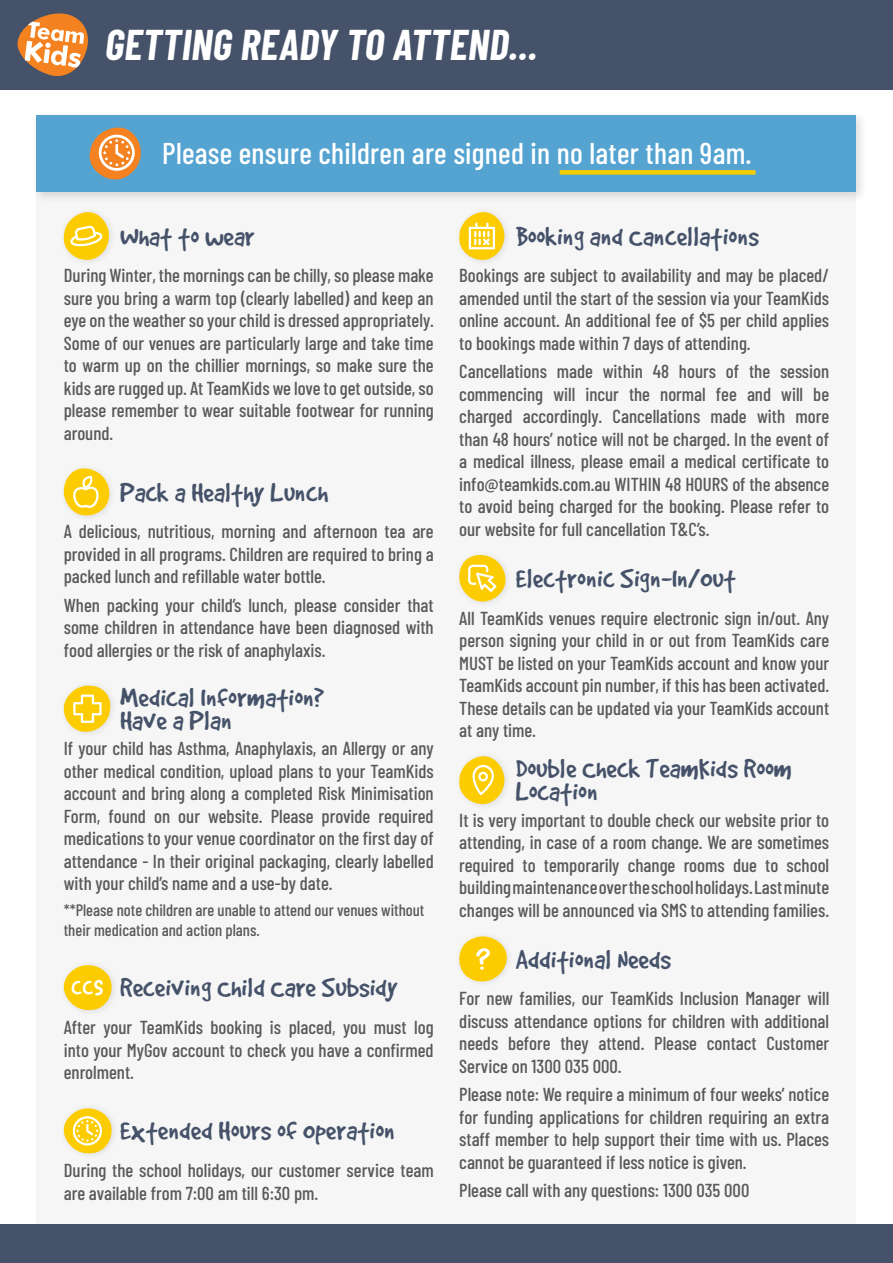
<style>
.page{position:relative;width:893px;height:1263px;background:#fff}
.page>*{position:absolute;margin:0;border:0;box-sizing:border-box;transform-origin:0 0}
.t1{font:italic 700 42px "Barlow Condensed";letter-spacing:.01em;color:#fff}
.t2{font:30px/22.5px "Good Dog";letter-spacing:.01em;color:#455269}
.t3{font:500 30px "Barlow Condensed";letter-spacing:.01em;color:#fff}
.t4{font:500 18.75px/22.5px "Barlow Condensed";color:#58595b;text-align:justify}
.t5{font:500 16.5px/19.8px "Barlow Condensed";color:#58595b}
</style>
<div class="page">
<div style="left:37px;top:135px;width:819px;height:1128px;background:#f6f6f6"></div>
<div style="left:0;top:1224px;width:893px;height:39px;background:#455269"></div>
<div style="left:0;top:0;width:893px;height:90px;background:#455269"></div>
<svg style="left:17px;top:13px;width:71px;height:63px"></svg>
<div style="left:31px;top:110px;width:837px;height:93px;background:#000;opacity:.13"></div>
<div style="left:37px;top:116px;width:819px;height:76px;background:#54a3d1"></div>
<svg style="left:90px;top:126px;width:53px;height:55px;background:#c79d72"></svg>
<svg style="left:459px;top:212px;width:47px;height:50px"></svg>
<svg style="left:63px;top:685px;width:49px;height:48px"></svg>
<svg style="left:63px;top:212px;width:48px;height:50px"></svg>
<svg style="left:459px;top:756px;width:47px;height:50px"></svg>
<svg style="left:63px;top:468px;width:48px;height:49px"></svg>
<svg style="left:459px;top:936px;width:50px;height:47px"></svg>
<svg style="left:459px;top:555px;width:48px;height:48px"></svg>
<svg style="left:63px;top:965px;width:51px;height:47px"></svg>
<svg style="left:63px;top:1108px;width:51px;height:47px"></svg>
<div style="left:560px;top:170px;width:195px;height:5px;background:#fccc00"></div>
<h1 class="t1" style="left:105px;top:15px;width:434px">GETTING READY TO ATTEND...</h1>
<h2 class="t3" style="left:162px;top:132px;width:591px">Please ensure children are signed in no later than 9am.</h2>
<h2 class="t2" style="left:120px;top:224px;width:136px">What to wear</h2>
<p class="t4" style="left:64px;top:263px;width:371px">During Winter, the mornings can be chilly, so please make sure you bring a warm top (clearly labelled) and keep an eye on the weather so your child is dressed appropriately.<br>Some of our venues are particularly large and take time to warm up on the chillier mornings, so make sure the kids are rugged up. At TeamKids we love to get outside, so please remember to wear suitable footwear for running around.</p>
<h2 class="t2" style="left:120px;top:480px;width:209px">Pack a Healthy Lunch</h2>
<p class="t4" style="left:64px;top:519px;width:371px">A delicious, nutritious, morning and afternoon tea are provided in all programs. Children are required to bring a packed lunch and refillable water bottle.</p>
<p class="t4" style="left:64px;top:592px;width:371px">When packing your child’s lunch, please consider that some children in attendance have been diagnosed with food allergies or the risk of anaphylaxis.</p>
<h2 class="t2" style="left:120px;top:686px;width:206px">Medical Information?<br>Have a Plan</h2>
<p class="t4" style="left:64px;top:736px;width:371px">If your child has Asthma, Anaphylaxis, an Allergy or any other medical condition, upload plans to your TeamKids account and bring along a completed Risk Minimisation Form, found on our website. Please provide required medications to your venue coordinator on the first day of attendance - In their original packaging, clearly labelled with your child’s name and a use-by date.</p>
<p class="t5" style="left:64px;top:899px;width:362px">**Please note children are unable to attend our venues without their medication and action plans.</p>
<h2 class="t2" style="left:120px;top:976px;width:279px">Receiving Child Care Subsidy</h2>
<p class="t4" style="left:64px;top:1015px;width:371px">After your TeamKids booking is placed, you must log into your MyGov account to check you have a confirmed enrolment.</p>
<h2 class="t2" style="left:120px;top:1119px;width:276px">Extended Hours of Operation</h2>
<p class="t4" style="left:64px;top:1158px;width:371px">During the school holidays, our customer service team are available from 7:00 am till 6:30 pm.</p>
<h2 class="t2" style="left:516px;top:224px;width:245px">Booking and Cancellations</h2>
<p class="t4" style="left:459px;top:263px;width:371px">Bookings are subject to availability and may be placed/ amended until the start of the session via your TeamKids online account. An additional fee of $5 per child applies to bookings made within 7 days of attending.</p>
<p class="t4" style="left:459px;top:359px;width:371px">Cancellations made within 48 hours of the session commencing will incur the normal fee and will be charged accordingly. Cancellations made with more than 48 hours’ notice will not be charged. In the event of a medical illness, please email a medical certificate to info@teamkids.com.au WITHIN 48 HOURS of the absence to avoid being charged for the booking. Please refer to our website for full cancellation T&amp;C’s.</p>
<h2 class="t2" style="left:516px;top:567px;width:222px">Electronic Sign-In/Out</h2>
<p class="t4" style="left:459px;top:605px;width:371px">All TeamKids venues require electronic sign in/out. Any person signing your child in or out from TeamKids care MUST be listed on your TeamKids account and know your TeamKids account pin number, if this has been activated.<br>These details can be updated via your TeamKids account at any time.</p>
<h2 class="t2" style="left:516px;top:757px;width:278px">Double Check TeamKids Room<br>Location</h2>
<p class="t4" style="left:459px;top:807px;width:371px">It is very important to double check our website prior to attending, in case of a room change. We are sometimes required to temporarily change rooms due to school building maintenance over the school holidays. Last minute changes will be announced via SMS to attending families.</p>
<h2 class="t2" style="left:516px;top:947px;width:157px">Additional Needs</h2>
<p class="t4" style="left:459px;top:986px;width:371px">For new families, our TeamKids Inclusion Manager will discuss attendance options for children with additional needs before they attend. Please contact Customer Service on 1300 035 000.</p>
<p class="t4" style="left:459px;top:1082px;width:371px">Please note: We require a minimum of four weeks’ notice for funding applications for children requiring an extra staff member to help support their time with us. Places cannot be guaranteed if less notice is given.</p>
<p class="t4" style="left:459px;top:1178px;width:292px">Please call with any questions: 1300 035 000</p>
</div>
